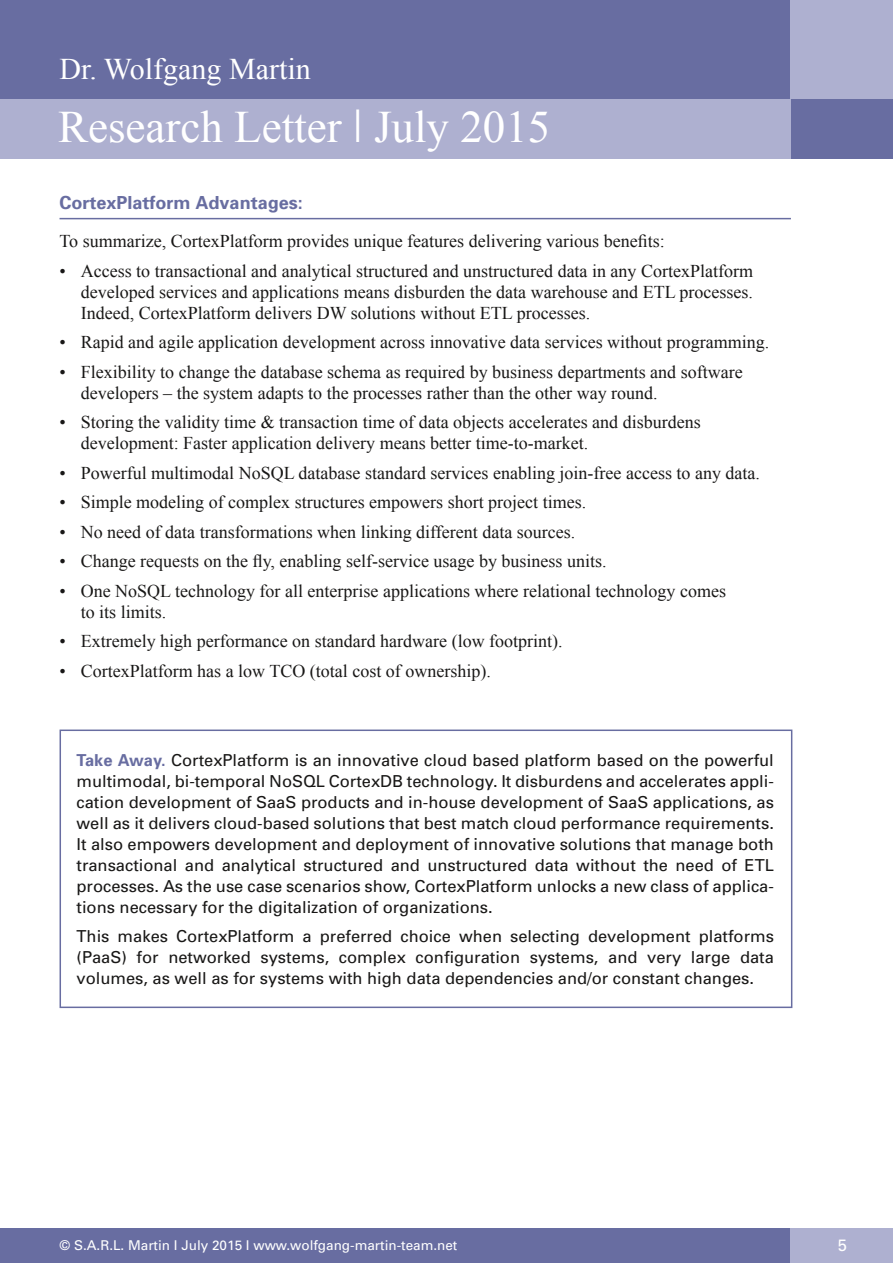
<style>
.page{position:relative;width:893px;height:1263px;background:#fff}
.page>*{position:absolute;margin:0;border:0;box-sizing:border-box;transform-origin:0 0}
.t1{font:45px "Times New Roman";color:#fff}
.t2{font:30px "Times New Roman";color:#fff}
.t3{font:18px/21px "Times New Roman";color:#181716}
.t4{font:700 18px "Univers";color:#686da1}
.t5{font:16.5px/21px "Univers";color:#181716;text-align:justify}
.t6{font:16.5px "Univers";color:#fff}
.t7{font:13.5px "Univers";color:#fff}
.s1{font-family:"Univers";font-weight:300}
.s2{font-weight:700;color:#686da1}
</style>
<div class="page">
<div style="left:0;top:1228px;width:893px;height:35px;background:#686da1"></div>
<div style="left:791px;top:1228px;width:102px;height:35px;background:#aeb0d0"></div>
<hr style="left:60px;top:218px;width:731px;height:1px;background:#686da1">
<div style="left:0;top:0;width:893px;height:159px;background:#686da1"></div>
<div style="left:791px;top:0;width:102px;height:99px;background:#aeb0d0"></div>
<div style="left:0;top:99px;width:791px;height:60px;background:#aeb0d0"></div>
<div style="left:60px;top:729px;width:732px;height:279px;border:2px solid #686da1"></div>
<h2 class="t2" style="left:60px;top:49px;width:253px">Dr. Wolfgang Martin</h2>
<h1 class="t1" style="left:58px;top:97px;width:494px">Research Letter <span class="s1">l</span> July 2015</h1>
<p class="t4" style="left:60px;top:192px;width:245px">CortexPlatform Advantages:</p>
<p class="t3" style="left:60px;top:231px;width:607px">To summarize, CortexPlatform provides unique features delivering various benefits:</p>
<p class="t3" style="left:81px;top:260px;width:674px;text-align:justify;text-indent:-21px">• Access to transactional and analytical structured and unstructured data in any CortexPlatform developed services and applications means disburden the data warehouse and ETL processes.<br>Indeed, CortexPlatform delivers DW solutions without ETL processes.</p>
<p class="t3" style="left:60px;top:332px;width:711px">• Rapid and agile application development across innovative data services without programming.</p>
<p class="t3" style="left:81px;top:361px;width:663px;text-indent:-21px">• Flexibility to change the database schema as required by business departments and software developers – the system adapts to the processes rather than the other way round.</p>
<p class="t3" style="left:81px;top:412px;width:621px;text-indent:-21px">• Storing the validity time &amp; transaction time of data objects accelerates and disburdens development: Faster application delivery means better time-to-market.</p>
<p class="t3" style="left:60px;top:462px;width:702px">• Powerful multimodal NoSQL database standard services enabling join-free access to any data.</p>
<p class="t3" style="left:60px;top:492px;width:528px">• Simple modeling of complex structures empowers short project times.</p>
<p class="t3" style="left:60px;top:521px;width:517px">• No need of data transformations when linking different data sources.</p>
<p class="t3" style="left:60px;top:551px;width:549px">• Change requests on the fly, enabling self-service usage by business units.</p>
<p class="t3" style="left:81px;top:580px;width:647px;text-indent:-21px">• One NoSQL technology for all enterprise applications where relational technology comes to its limits.</p>
<p class="t3" style="left:60px;top:631px;width:505px">• Extremely high performance on standard hardware (low footprint).</p>
<p class="t3" style="left:60px;top:660px;width:433px">• CortexPlatform has a low TCO (total cost of ownership).</p>
<p class="t5" style="left:77px;top:749px;width:699px"><span class="s2">Take Away.</span> CortexPlatform is an innovative cloud based platform based on the powerful multimodal, bi-temporal NoSQL CortexDB technology. It disburdens and accelerates appli&shy;cation development of SaaS products and in-house development of SaaS applications, as well as it delivers cloud-based solutions that best match cloud performance requirements.<br>It also empowers development and deployment of innovative solutions that manage both transactional and analytical structured and unstructured data without the need of ETL processes. As the use case scenarios show, CortexPlatform unlocks a new class of applica&shy;tions necessary for the digitalization of organizations.</p>
<p class="t5" style="left:77px;top:926px;width:699px">This makes CortexPlatform a preferred choice when selecting development platforms (PaaS) for networked systems, complex configuration systems, and very large data volumes, as well as for systems with high data dependencies and/or constant changes.</p>
<p class="t7" style="left:60px;top:1237px;width:399px">© S.A.R.L. Martin I July 2015 I www.wolfgang-martin-team.net</p>
<p class="t6" style="left:838px;top:1235px;width:11px">5</p>
</div>
